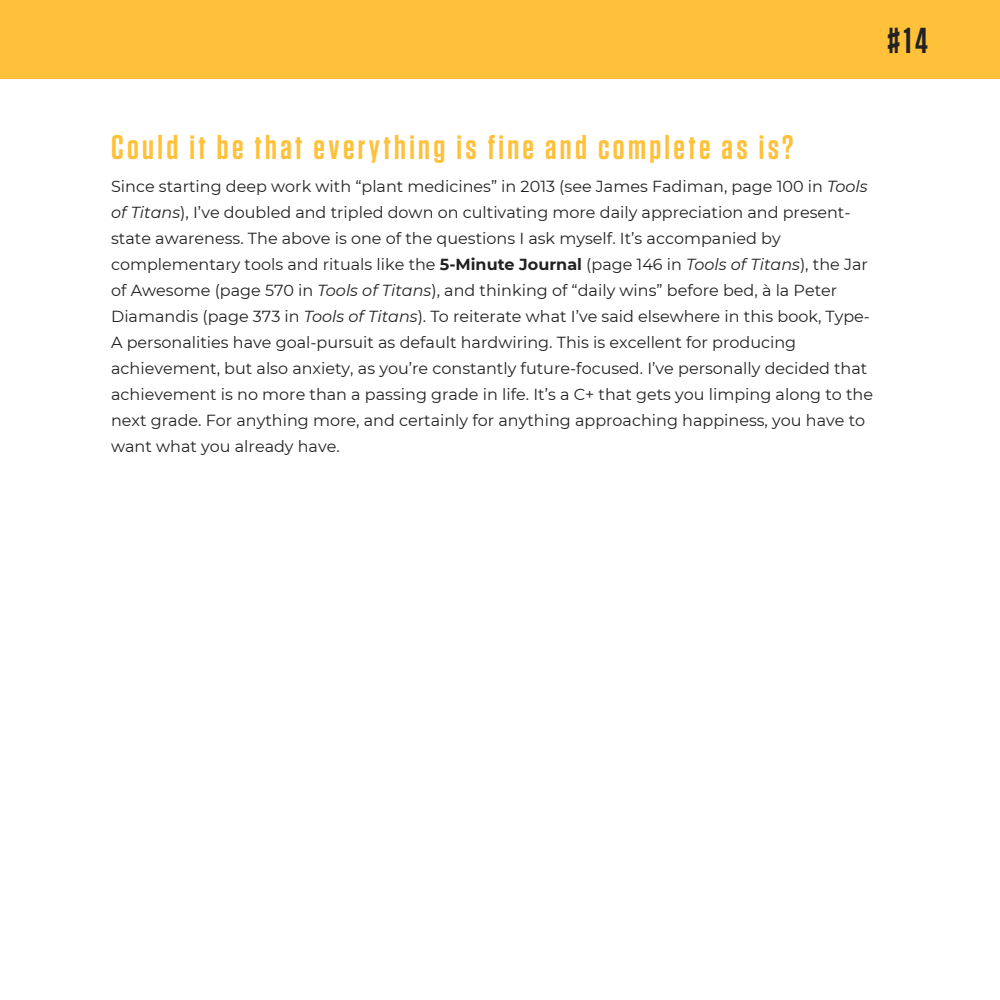
<style>
.page{position:relative;width:1000px;height:1000px;background:#fff}
.page>*{position:absolute;margin:0;border:0;box-sizing:border-box;transform-origin:0 0}
.t1{font:600 36px "Tungsten";color:#222}
.t2{font:600 34px "Tungsten";letter-spacing:.1em;color:#ffc13a}
.t3{font:16px/26px "Montserrat";color:#222}
.s1{font-style:italic}
.s2{font-weight:700;color:#212121}
</style>
<div class="page">
<div style="left:0;top:0;width:1000px;height:79px;background:#ffc13a"></div>
<h1 class="t1" style="left:888px;top:21px;width:42px">#14</h1>
<h2 class="t2" style="left:111px;top:129px;width:684px">Could it be that everything is fine and complete as is?</h2>
<p class="t3" style="left:111px;top:173px;width:763px">Since starting deep work with “plant medicines” in 2013 (see James Fadiman, page 100 in <span class="s1">Tools of Titans</span>), I’ve doubled and tripled down on cultivating more daily appreciation and present&shy;state awareness. The above is one of the questions I ask myself. It’s accompanied by complementary tools and rituals like the <span class="s2">5-Minute Journal</span> (page 146 in <span class="s1">Tools of Titans</span>), the Jar of Awesome (page 570 in <span class="s1">Tools of Titans</span>), and thinking of “daily wins” before bed, à la Peter Diamandis (page 373 in <span class="s1">Tools of Titans</span>). To reiterate what I’ve said elsewhere in this book, Type-A personalities have goal-pursuit as default hardwiring. This is excellent for producing achievement, but also anxiety, as you’re constantly future-focused. I’ve personally decided that achievement is no more than a passing grade in life. It’s a C+ that gets you limping along to the next grade. For anything more, and certainly for anything approaching happiness, you have to want what you already have.</p>
</div>
